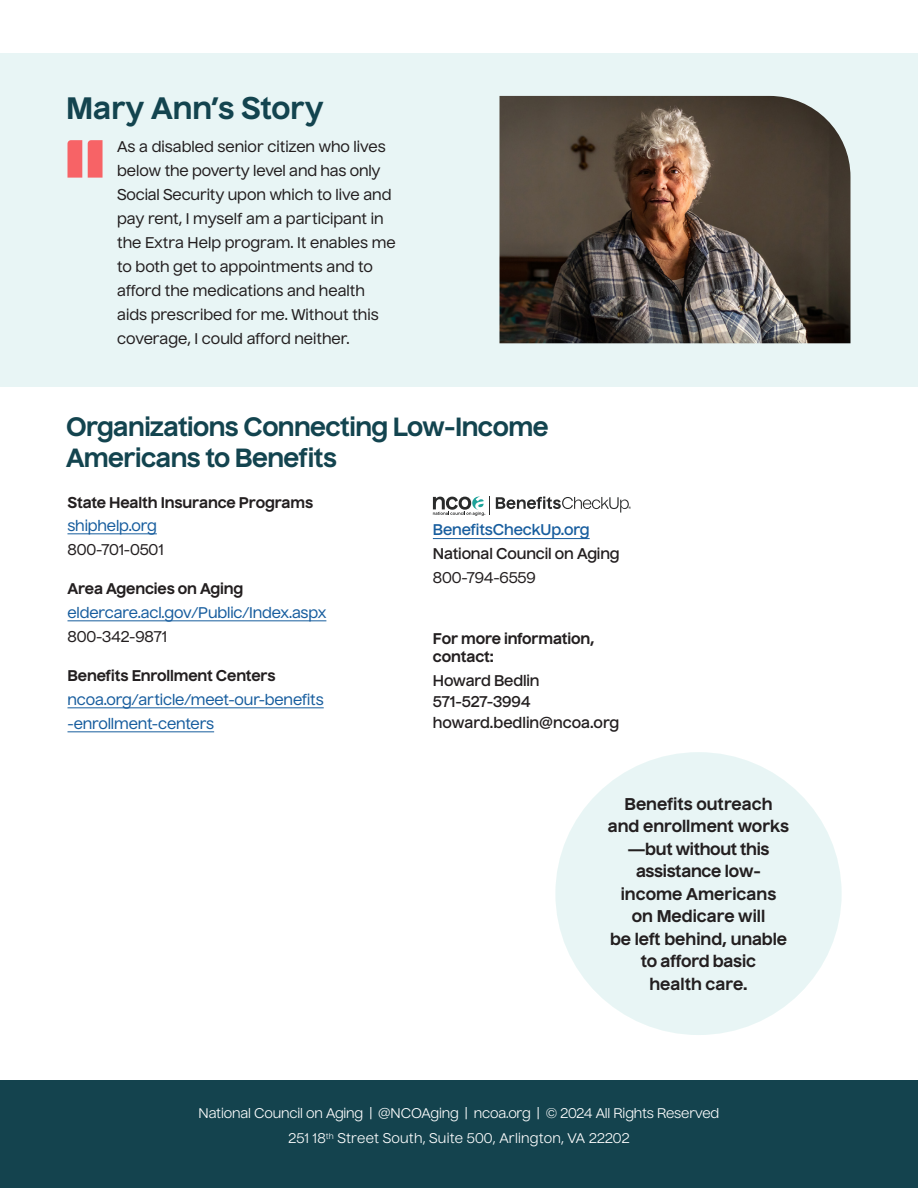
<style>
.page{position:relative;width:918px;height:1188px;background:#fff}
.page>*{position:absolute;margin:0;border:0;box-sizing:border-box;transform-origin:0 0}
.t1{font:700 30px "Nuckle";color:#13444f}
.t2{font:700 25.5px/31.5px "Nuckle";letter-spacing:-.02em;color:#13444f}
.t3{font:700 16.5px/22.5px "Nuckle";color:#231f20;text-align:center}
.t4{font:500 15px/24px "Nuckle";color:#231f20}
.t5{font:500 15px/24px "Nuckle";letter-spacing:-.01em;color:#175d9e}
.t6{font:600 15px/24px "Nuckle";letter-spacing:-.01em;color:#231f20}
.t7{font:700 15px/18px "Nuckle";letter-spacing:-.01em;color:#231f20}
.ParaStyle06-Leading_12_4_pts__Align_Left{font:13.5px/25.5px "Nuckle";letter-spacing:-.01em;color:#fff;text-align:center}
.s1{font-weight:700;color:#231f20}
.s2{color:#175d9e}
</style>
<div class="page">
<div style="left:0;top:1080px;width:918px;height:108px;background:#14434e"></div>
<div style="left:555px;top:752px;width:287px;height:283px;background:#e8f5f5;border-radius:50%"></div>
<hr style="left:68px;top:534px;width:89px;height:1px;background:#175d9e">
<hr style="left:68px;top:621px;width:258px;height:1px;background:#175d9e">
<hr style="left:68px;top:708px;width:256px;height:1px;background:#175d9e">
<hr style="left:68px;top:732px;width:146px;height:1px;background:#175d9e">
<svg style="left:433px;top:496px;width:57px;height:20px"></svg>
<svg style="left:496px;top:496px;width:135px;height:17px"></svg>
<hr style="left:433px;top:538px;width:157px;height:1px;background:#175d9e">
<div style="left:0;top:53px;width:918px;height:334px;background:#e8f5f5"></div>
<img style="left:500px;top:96px;width:350px;height:247px">
<svg style="left:68px;top:140px;width:14px;height:37px"></svg>
<svg style="left:88px;top:140px;width:15px;height:37px"></svg>
<p class="t1" style="left:66px;top:89px;width:259px">Mary Ann’s Story</p>
<p class="t4" style="left:117px;top:134px;width:280px">As a disabled senior citizen who lives below the poverty level and has only Social Security upon which to live and pay rent, I myself am a participant in the Extra Help program. It enables me to both get to appointments and to afford the medications and health aids prescribed for me. Without this coverage, I could afford neither.</p>
<p class="t2" style="left:66px;top:410px;width:484px">Organizations Connecting Low-Income<br>Americans to Benefits</p>
<p class="t7" style="left:68px;top:493px;width:247px">State Health Insurance Programs</p>
<p class="t5" style="left:68px;top:513px;width:91px">shiphelp.org</p>
<p class="t4" style="left:68px;top:537px;width:98px">800-701-0501</p>
<p class="t5" style="left:68px;top:576px;width:260px"><span class="s1">Area Agencies on Aging </span>eldercare.acl.gov/Public/Index.aspx</p>
<p class="t4" style="left:68px;top:624px;width:101px">800-342-9871</p>
<p class="t5" style="left:68px;top:663px;width:258px"><span class="s1">Benefits Enrollment Centers </span>ncoa.org/article/meet-our-benefits -enrollment-centers</p>
<p class="t6" style="left:433px;top:517px;width:188px"><span class="s2">BenefitsCheckUp.org<br></span>National Council on Aging</p>
<p class="t4" style="left:433px;top:566px;width:104px">800-794-6559</p>
<p class="t7" style="left:433px;top:629px;width:163px">For more information, contact:</p>
<p class="t6" style="left:433px;top:668px;width:108px">Howard Bedlin</p>
<p class="t6" style="left:433px;top:689px;width:99px">571-527-3994</p>
<p class="t6" style="left:433px;top:710px;width:188px">howard.bedlin@ncoa.org</p>
<p class="t3" style="left:608px;top:792px;width:183px">Benefits outreach and enrollment works —but without this assistance low&shy;income Americans<br>on Medicare will<br>be left behind, unable to afford basic<br>health care.</p>
<p class="ParaStyle06-Leading_12_4_pts__Align_Left" style="left:199px;top:1100px;width:522px">National Council on Aging | @NCOAging | ncoa.org | © 2024 All Rights Reserved<br>251 18<sup>th</sup> Street South, Suite 500, Arlington, VA 22202</p>
</div>
